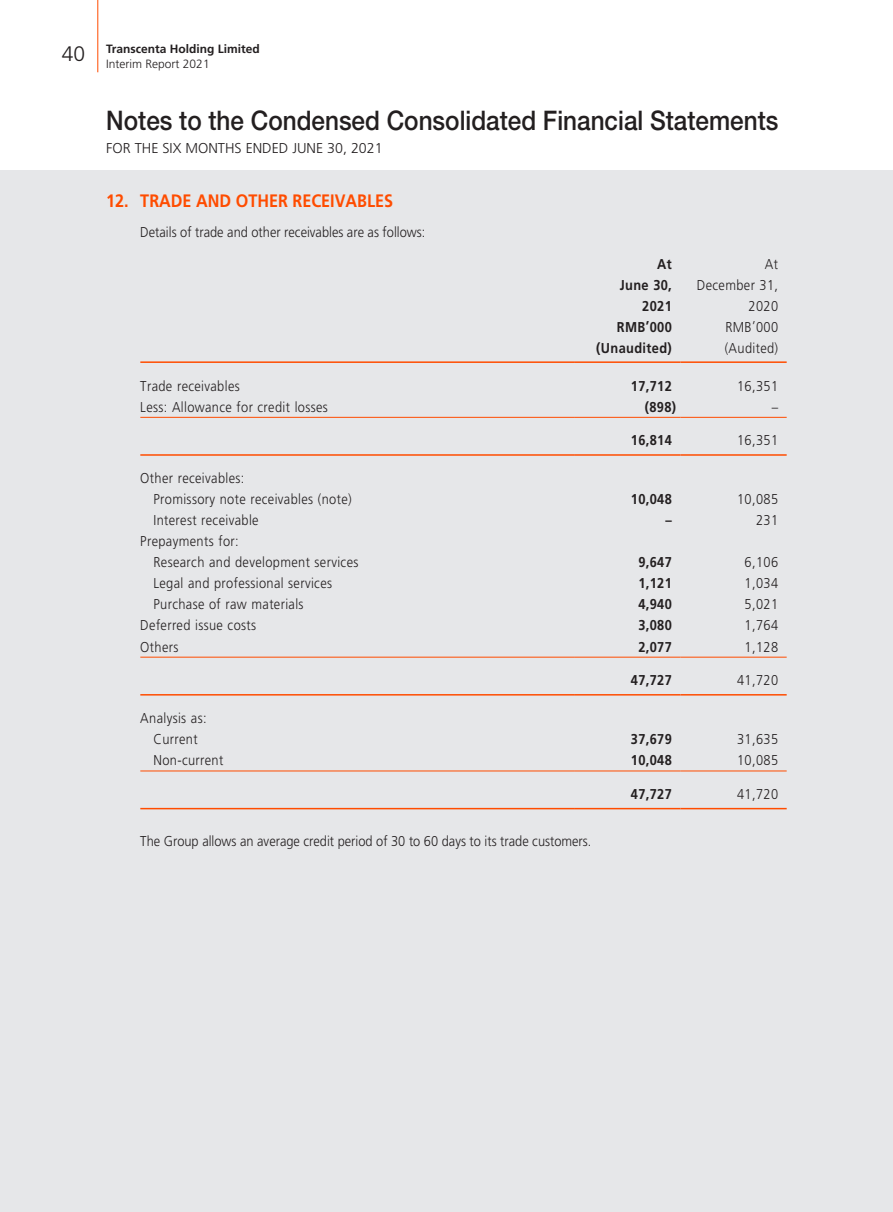
<style>
.page{position:relative;width:893px;height:1212px;background:#fff}
.page>*{position:absolute;margin:0;border:0;box-sizing:border-box;transform-origin:0 0}
.t1{font:500 27px "Helvetica Neue LT Std";color:#231f20;scale:.9 1}
.t2{font:300 21px "Frutiger LT Std";color:#231f20}
.t3{font:700 18px "Frutiger LT Std";color:#ff4c00;scale:.9 1}
.t4{font:300 14.25px/21px "Frutiger LT Std";letter-spacing:.03em;color:#231f20;scale:.9 1}
.t5{font:300 14.25px "Frutiger LT Std";color:#231f20;scale:.9 1}
.t6{font:700 14.25px "Frutiger LT Std";letter-spacing:.03em;color:#231f20;scale:.9 1}
.t7{font:300 14.25px "Frutiger LT Std";color:#231f20}
.t8{font:700 12px "Frutiger LT Std";color:#231f20}
.t9{font:300 12px "Frutiger LT Std";color:#231f20}
</style>
<div class="page">
<div style="left:0;top:170px;width:893px;height:1042px;background:#e6e7e9"></div>
<hr style="left:97px;top:0;width:1px;height:72px;background:#ff4c00">
<hr style="left:140px;top:361px;width:434px;height:2px;background:#ff4c00">
<hr style="left:574px;top:361px;width:106px;height:2px;background:#ff4c00">
<hr style="left:680px;top:361px;width:107px;height:2px;background:#ff4c00">
<hr style="left:140px;top:417px;width:434px;height:1px;background:#ff4c00">
<hr style="left:574px;top:417px;width:106px;height:1px;background:#ff4c00">
<hr style="left:680px;top:417px;width:107px;height:1px;background:#ff4c00">
<hr style="left:140px;top:454px;width:434px;height:2px;background:#ff4c00">
<hr style="left:574px;top:454px;width:106px;height:2px;background:#ff4c00">
<hr style="left:680px;top:454px;width:107px;height:2px;background:#ff4c00">
<hr style="left:140px;top:657px;width:434px;height:1px;background:#ff4c00">
<hr style="left:574px;top:657px;width:106px;height:1px;background:#ff4c00">
<hr style="left:680px;top:657px;width:107px;height:1px;background:#ff4c00">
<hr style="left:140px;top:694px;width:434px;height:1px;background:#ff4c00">
<hr style="left:574px;top:694px;width:106px;height:1px;background:#ff4c00">
<hr style="left:680px;top:694px;width:107px;height:1px;background:#ff4c00">
<hr style="left:140px;top:770px;width:434px;height:1px;background:#ff4c00">
<hr style="left:574px;top:770px;width:106px;height:1px;background:#ff4c00">
<hr style="left:680px;top:770px;width:107px;height:1px;background:#ff4c00">
<hr style="left:140px;top:808px;width:434px;height:1px;background:#ff4c00">
<hr style="left:574px;top:808px;width:106px;height:1px;background:#ff4c00">
<hr style="left:680px;top:808px;width:107px;height:1px;background:#ff4c00">
<h2 class="t2" style="left:62px;top:42px;width:25px">40</h2>
<p class="t8" style="left:106px;top:42px;width:155px">Transcenta Holding Limited</p>
<p class="t9" style="left:106px;top:57px;width:105px">Interim Report 2021</p>
<h1 class="t1" style="left:106px;top:105px;width:748px">Notes to the Condensed Consolidated Financial Statements</h1>
<p class="t7" style="left:106px;top:140px;width:278px">FOR THE SIX MONTHS ENDED JUNE 30, 2021</p>
<p class="t3" style="left:106px;top:191px;width:320px">12. TRADE AND OTHER RECEIVABLES</p>
<p class="t5" style="left:140px;top:224px;width:318px">Details of trade and other receivables are as follows:</p>
<p class="t6" style="left:657px;top:255px;width:18px">At</p>
<p class="t4" style="left:765px;top:253px;width:16px">At</p>
<p class="t6" style="left:620px;top:276px;width:59px">June 30,</p>
<p class="t4" style="left:697px;top:274px;width:92px">December 31,</p>
<p class="t6" style="left:642px;top:297px;width:34px">2021</p>
<p class="t4" style="left:749px;top:295px;width:34px">2020</p>
<p class="t6" style="left:617px;top:318px;width:62px">RMB’000</p>
<p class="t4" style="left:725px;top:316px;width:60px">RMB’000</p>
<p class="t6" style="left:596px;top:339px;width:85px">(Unaudited)</p>
<p class="t4" style="left:725px;top:337px;width:61px">(Audited)</p>
<p class="t4" style="left:140px;top:375px;width:112px">Trade receivables</p>
<p class="t6" style="left:631px;top:377px;width:47px">17,712</p>
<p class="t4" style="left:737px;top:375px;width:47px">16,351</p>
<p class="t4" style="left:140px;top:396px;width:210px">Less: Allowance for credit losses</p>
<p class="t6" style="left:645px;top:398px;width:36px">(898)</p>
<p class="t4" style="left:772px;top:396px;width:9px">–</p>
<p class="t6" style="left:631px;top:432px;width:47px">16,814</p>
<p class="t4" style="left:737px;top:430px;width:47px">16,351</p>
<p class="t4" style="left:153px;top:468px;width:222px;text-indent:-13px">Other receivables:<br>Promissory note receivables (note)</p>
<p class="t6" style="left:631px;top:491px;width:47px">10,048</p>
<p class="t4" style="left:737px;top:489px;width:47px">10,085</p>
<p class="t4" style="left:153px;top:510px;width:118px">Interest receivable</p>
<p class="t6" style="left:665px;top:512px;width:9px">–</p>
<p class="t4" style="left:756px;top:510px;width:26px">231</p>
<p class="t4" style="left:153px;top:531px;width:229px;text-indent:-13px">Prepayments for:<br>Research and development services</p>
<p class="t6" style="left:638px;top:554px;width:39px">9,647</p>
<p class="t4" style="left:745px;top:552px;width:39px">6,106</p>
<p class="t4" style="left:153px;top:573px;width:200px">Legal and professional services</p>
<p class="t6" style="left:638px;top:575px;width:39px">1,121</p>
<p class="t4" style="left:745px;top:573px;width:39px">1,034</p>
<p class="t4" style="left:153px;top:594px;width:168px">Purchase of raw materials</p>
<p class="t6" style="left:638px;top:596px;width:39px">4,940</p>
<p class="t4" style="left:745px;top:594px;width:39px">5,021</p>
<p class="t4" style="left:140px;top:615px;width:130px">Deferred issue costs</p>
<p class="t6" style="left:638px;top:617px;width:39px">3,080</p>
<p class="t4" style="left:745px;top:615px;width:39px">1,764</p>
<p class="t4" style="left:140px;top:636px;width:44px">Others</p>
<p class="t6" style="left:638px;top:638px;width:39px">2,077</p>
<p class="t4" style="left:745px;top:636px;width:39px">1,128</p>
<p class="t6" style="left:631px;top:672px;width:47px">47,727</p>
<p class="t4" style="left:737px;top:670px;width:47px">41,720</p>
<p class="t4" style="left:140px;top:708px;width:75px;text-align:center">Analysis as:<br>Current</p>
<p class="t6" style="left:631px;top:731px;width:47px">37,679</p>
<p class="t4" style="left:737px;top:729px;width:47px">31,635</p>
<p class="t4" style="left:153px;top:750px;width:79px">Non-current</p>
<p class="t6" style="left:631px;top:752px;width:47px">10,048</p>
<p class="t4" style="left:737px;top:750px;width:47px">10,085</p>
<p class="t6" style="left:631px;top:786px;width:47px">47,727</p>
<p class="t4" style="left:737px;top:784px;width:47px">41,720</p>
<p class="t5" style="left:140px;top:833px;width:503px">The Group allows an average credit period of 30 to 60 days to its trade customers.</p>
</div>
